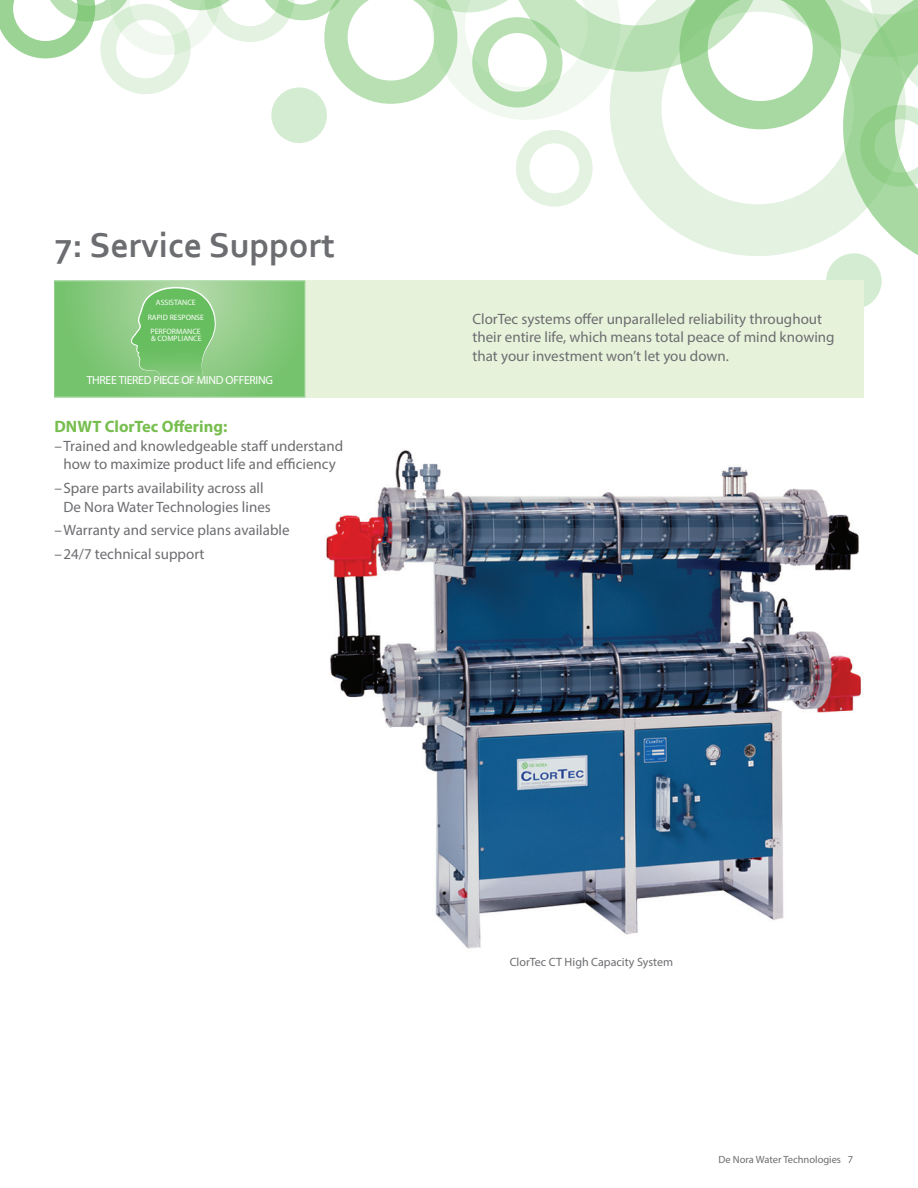
<style>
.page{position:relative;width:918px;height:1188px;background:#fff}
.page>*{position:absolute;margin:0;border:0;box-sizing:border-box;transform-origin:0 0}
.Heading_Interior_1{font:700 36px "Corbel";color:#6c6d70}
.Body_Heading{font:700 16.5px "Myriad Pro";color:#77be4e}
.Body_Text{font:15px/18.8px "Myriad Pro";color:#6c6d70;text-align:center}
.t1{font:12px "Myriad Pro";color:#6c6d70}
.t2{font:11.7px "Myriad Pro";letter-spacing:-.025em;color:#fff}
.t3{font:10.5px "Myriad Pro";color:#6c6d70}
.t4{font:7.8px/15.3px "Myriad Pro";color:#fff;text-align:center}
</style>
<div class="page">
<div style="left:826px;top:253px;width:56px;height:56px;background:#d4ecd1;border-radius:50%"></div>
<svg style="left:0;top:0;width:918px;height:274px"></svg>
<img style="left:326px;top:450px;width:537px;height:499px">
<div style="left:305px;top:280px;width:559px;height:118px;background:#e7f2db"></div>
<img style="left:54px;top:280px;width:251px;height:118px">
<img style="left:131px;top:288px;width:86px;height:94px">
<svg style="left:131px;top:287px;width:85px;height:86px;background:#79c471"></svg>
<p class="Heading_Interior_1" style="left:55px;top:223px;width:282px">7: Service Support</p>
<p class="t4" style="left:148px;top:295px;width:58px">ASSISTANCE<br>RAPID RESPONSE</p>
<p class="t4" style="left:151px;top:328px;width:53px;line-height:7.2px;text-align:left">PERFORMANCE &amp; COMPLIANCE</p>
<p class="t2" style="left:87px;top:373px;width:188px">THREE TIERED PIECE OF MIND OFFERING</p>
<p class="Body_Heading" style="left:54px;top:416px;width:174px">DNWT ClorTec Offering:</p>
<p class="Body_Text" style="left:54px;top:436px;width:290px">–Trained and knowledgeable staff understand how to maximize product life and efficiency</p>
<p class="Body_Text" style="left:54px;top:478px;width:218px">–Spare parts availability across all<br>De Nora Water Technologies lines</p>
<p class="Body_Text" style="left:54px;top:520px;width:237px">–Warranty and service plans available</p>
<p class="Body_Text" style="left:54px;top:544px;width:152px">–24/7 technical support</p>
<p class="Body_Text" style="left:472px;top:309px;width:364px;text-align:left">ClorTec systems offer unparalleled reliability throughout their entire life, which means total peace of mind knowing that your investment won’t let you down.</p>
<p class="t1" style="left:510px;top:954px;width:165px">ClorTec CT High Capacity System</p>
<p class="t3" style="left:718px;top:1153px;width:136px">De Nora Water Technologies 7</p>
</div>
